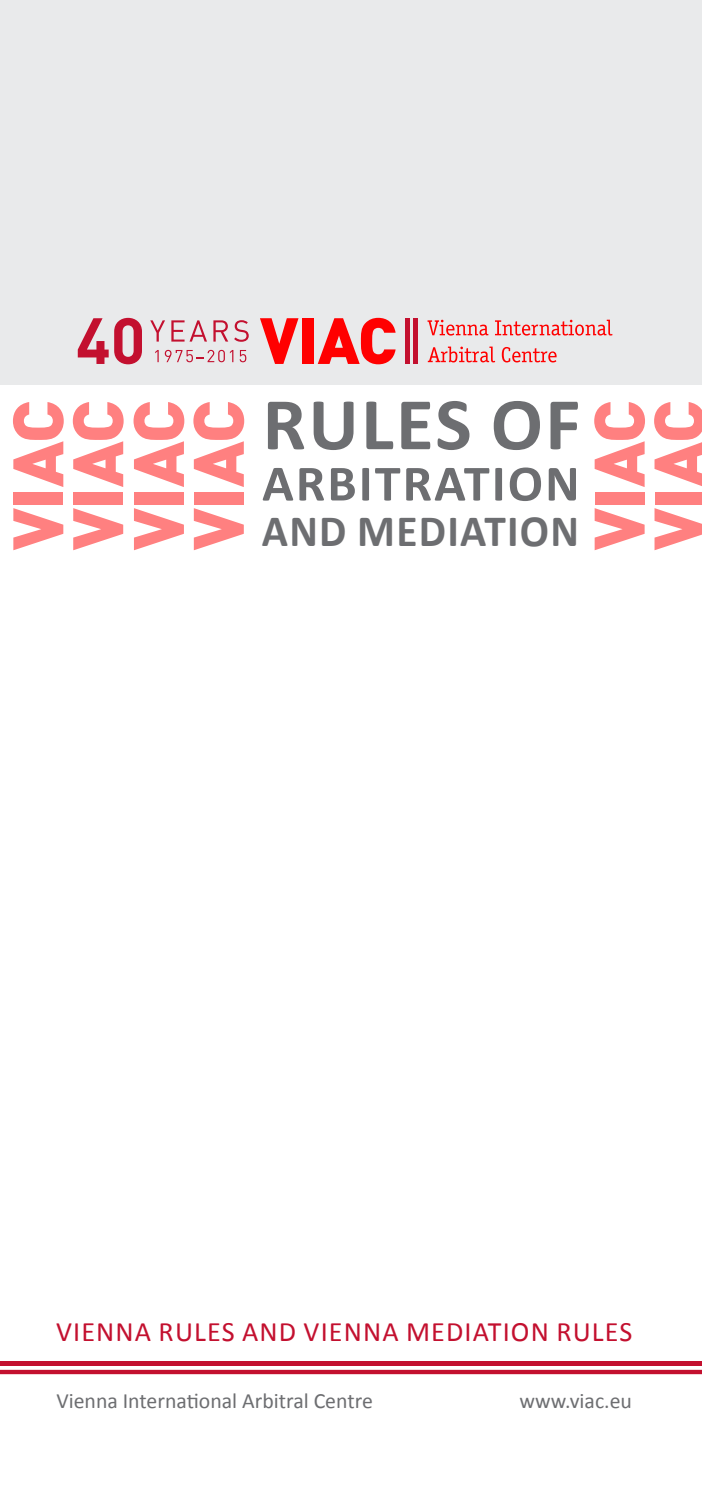
<style>
.page{position:relative;width:702px;height:1489px;background:#fff}
.page>*{position:absolute;margin:0;border:0;box-sizing:border-box;transform-origin:0 0}
.t1{font:700 75px "Calibri";letter-spacing:.03em;color:#6d6e71}
.t2{font:700 51.25px "Calibri";letter-spacing:.04em;color:#6d6e71}
.t3{font:700 45px "Calibri";letter-spacing:.03em;color:#6d6e71;scale:.96 1}
.t4{font:28.25px "Calibri";letter-spacing:.04em;color:#c3102f}
.t5{font:21.75px "Calibri";color:#6d6e71}
</style>
<div class="page">
<div style="left:0;top:0;width:702px;height:384px;background:#e9eaeb"></div>
<svg style="left:427px;top:320px;width:61px;height:15px"></svg>
<svg style="left:495px;top:320px;width:117px;height:15px"></svg>
<svg style="left:428px;top:346px;width:67px;height:16px"></svg>
<svg style="left:502px;top:347px;width:54px;height:15px"></svg>
<svg style="left:260px;top:318px;width:38px;height:46px"></svg>
<div style="left:302px;top:318px;width:11px;height:46px;background:#f00"></div>
<svg style="left:318px;top:318px;width:77px;height:46px"></svg>
<div style="left:413px;top:318px;width:5px;height:46px;background:#c3102f"></div>
<hr style="left:405px;top:318px;width:4px;height:46px;background:#c3102f">
<svg style="left:78px;top:318px;width:64px;height:46px"></svg>
<svg style="left:150px;top:320px;width:15px;height:21px"></svg>
<svg style="left:171px;top:320px;width:36px;height:21px"></svg>
<svg style="left:213px;top:320px;width:15px;height:21px"></svg>
<svg style="left:234px;top:320px;width:15px;height:22px"></svg>
<svg style="left:155px;top:350px;width:4px;height:12px"></svg>
<svg style="left:165px;top:350px;width:49px;height:12px"></svg>
<svg style="left:218px;top:350px;width:7px;height:12px"></svg>
<svg style="left:230px;top:350px;width:3px;height:12px"></svg>
<svg style="left:239px;top:350px;width:7px;height:12px"></svg>
<div style="left:0;top:1360px;width:702px;height:5px;background:#c3102f"></div>
<svg style="left:0;top:1369px;width:702px;height:4px;background:#cf415a"></svg>
<svg style="left:194px;top:508px;width:50px;height:42px"></svg>
<div style="left:194px;top:492px;width:50px;height:12px;background:#ff8080"></div>
<svg style="left:193px;top:402px;width:51px;height:85px"></svg>
<svg style="left:73px;top:508px;width:50px;height:42px"></svg>
<div style="left:73px;top:492px;width:50px;height:12px;background:#ff8080"></div>
<svg style="left:73px;top:402px;width:51px;height:85px"></svg>
<svg style="left:654px;top:508px;width:48px;height:42px"></svg>
<div style="left:654px;top:492px;width:48px;height:12px;background:#ff8080"></div>
<svg style="left:654px;top:402px;width:48px;height:84px"></svg>
<svg style="left:134px;top:508px;width:50px;height:42px"></svg>
<div style="left:134px;top:492px;width:50px;height:12px;background:#ff8080"></div>
<svg style="left:133px;top:402px;width:51px;height:85px"></svg>
<svg style="left:13px;top:508px;width:50px;height:42px"></svg>
<div style="left:13px;top:492px;width:50px;height:12px;background:#ff8080"></div>
<svg style="left:13px;top:402px;width:51px;height:85px"></svg>
<svg style="left:594px;top:508px;width:50px;height:42px"></svg>
<div style="left:594px;top:492px;width:50px;height:12px;background:#ff8080"></div>
<svg style="left:594px;top:402px;width:51px;height:85px"></svg>
<h1 class="t1" style="left:262px;top:398px;width:319px">RULES OF</h1>
<h2 class="t2" style="left:262px;top:465px;width:319px">ARBITRATION</h2>
<h3 class="t3" style="left:262px;top:515px;width:332px">AND MEDIATION</h3>
<p class="t4" style="left:56px;top:1313px;width:577px">VIENNA RULES AND VIENNA MEDIATION RULES</p>
<p class="t5" style="left:56px;top:1386px;width:318px">Vienna International Arbitral Centre</p>
<p class="t5" style="left:519px;top:1386px;width:114px">www.viac.eu</p>
</div>
